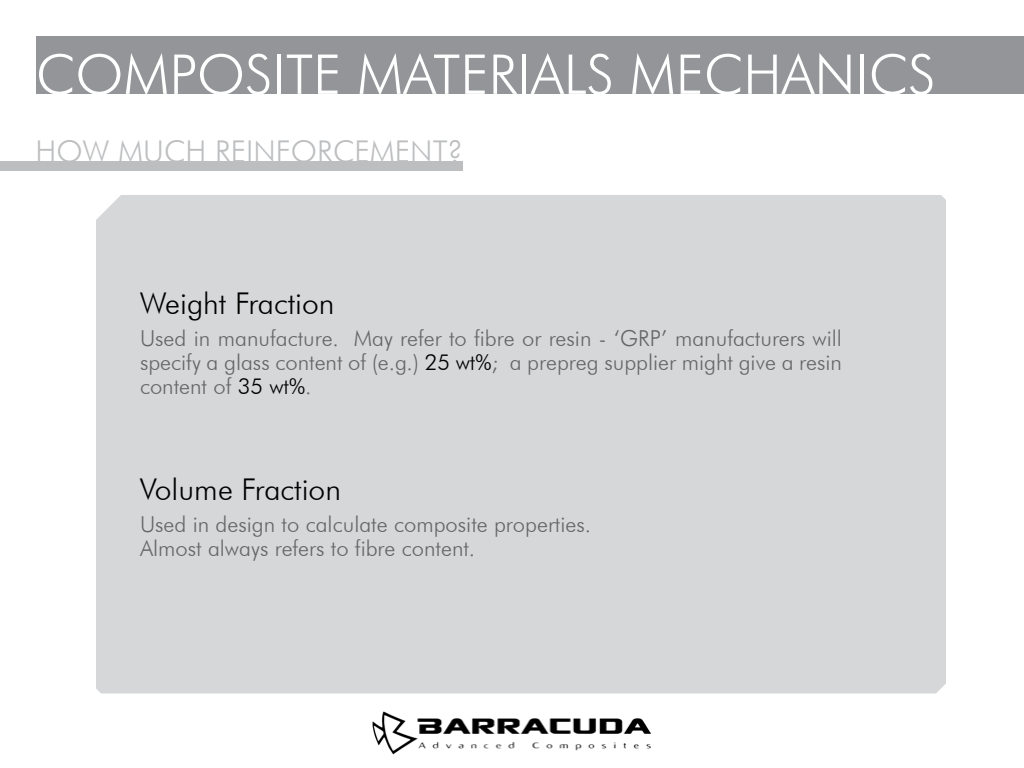
<style>
.page{position:relative;width:1024px;height:768px;background:#fff}
.page>*{position:absolute;margin:0;border:0;box-sizing:border-box;transform-origin:0 0}
.t1{font:300 55px "Futura BT";color:#fff}
.t2{font:300 30px "Futura BT";color:#000}
.t3{font:300 30px "Futura BT";color:#bcbec0}
.t4{font:300 22px/24px "Futura BT";color:#666;text-align:justify}
.s1{color:#000}
</style>
<div class="page">
<div style="left:96px;top:195px;width:850px;height:498px;background:#d5d7d8"></div>
<div style="left:0;top:162px;width:463px;height:9px;background:#bcbec0"></div>
<div style="left:36px;top:36px;width:988px;height:58px;background:#939598"></div>
<img style="left:372px;top:711px;width:279px;height:44px">
<h1 class="t1" style="left:36px;top:41px;width:901px">COMPOSITE MATERIALS MECHANICS</h1>
<h2 class="t3" style="left:35px;top:133px;width:429px">HOW MUCH REINFORCEMENT?</h2>
<h2 class="t2" style="left:140px;top:285px;width:196px">Weight Fraction</h2>
<p class="t4" style="left:140px;top:326px;width:704px">Used in manufacture. May refer to fibre or resin - ‘GRP’ manufacturers will specify a glass content of (e.g.) <span class="s1">25 wt%</span>; a prepreg supplier might give a resin content of <span class="s1">35 wt%</span>.</p>
<h2 class="t2" style="left:140px;top:471px;width:203px">Volume Fraction</h2>
<p class="t4" style="left:140px;top:512px;width:453px">Used in design to calculate composite properties.<br>Almost always refers to fibre content.</p>
</div>
